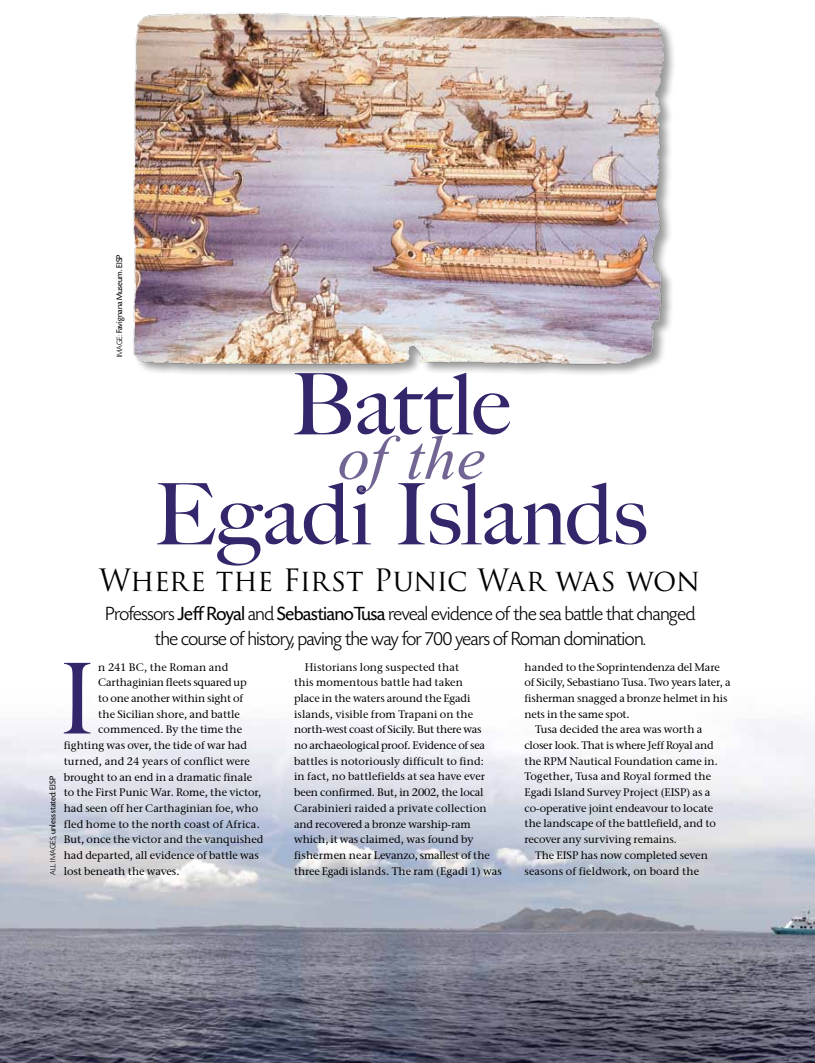
<style>
.page{position:relative;width:815px;height:1063px;background:#fff}
.page>*{position:absolute;margin:0;border:0;box-sizing:border-box;transform-origin:0 0}
.t1{font:500 98.12px "Big Caslon";color:#35256a;scale:.9 1}
.t2{font:500 85px/110px "Big Caslon";letter-spacing:-.005em;color:#35256a;text-align:center;scale:1.04 1}
.t3{font:italic 62.5px "Times New Roman";color:#736593;scale:1.04 1}
.t4{font:30px "Trajan Pro";letter-spacing:-.02em;color:#000;scale:.96 1}
.t5{font:300 20px/25px "Today SHOP";letter-spacing:-.01em;color:#000;text-align:center}
.t6{font:11px/15.6px "Stone Serif ITCTT Medium";color:#000}
.t7{font:8.75px "Today SHOP";letter-spacing:.01em;color:#000}
.s1{font-weight:300;font-size:8.12px}
.s2{font-weight:400}
</style>
<div class="page">
<div style="left:133px;top:13px;width:543px;height:364px;background:#000;opacity:.4"></div>
<img style="left:133px;top:13px;width:530px;height:354px">
<img style="left:0;top:718px;width:815px;height:345px">
<p class="t7" style="left:115px;top:357px;width:105px;rotate:-90deg"><span class="s1">image:</span> Favignana Museum. EISP</p>
<h2 class="t2" style="left:153px;top:351px;width:477px">Battle<br>Egadi Islands</h2>
<h3 class="t4" style="left:99px;top:561px;width:627px">Where the First Punic War was won</h3>
<h3 class="t5" style="left:106px;top:602px;width:591px">Professors <span class="s2">Jeff Royal</span> and <span class="s2">SebastianoTusa</span> reveal evidence of the sea battle that changed the course of history, paving the way for 700 years of Roman domination.</h3>
<h3 class="t3" style="left:338px;top:415px;width:144px">of the</h3>
<h1 class="t1" style="left:60px;top:642px;width:41px">I</h1>
<p class="t6" style="left:98px;top:659px;width:132px">n 241 BC, the Roman and</p>
<p class="t6" style="left:98px;top:675px;width:150px">Carthaginian fleets squared up</p>
<p class="t6" style="left:98px;top:690px;width:147px">to one another within sight of</p>
<p class="t6" style="left:98px;top:706px;width:143px">the Sicilian shore, and battle</p>
<p class="t6" style="left:98px;top:722px;width:145px">commenced. By the time the</p>
<p class="t6" style="left:64px;top:737px;width:185px">fighting was over, the tide of war had</p>
<p class="t6" style="left:64px;top:753px;width:188px">turned, and 24 years of conflict were</p>
<p class="t6" style="left:64px;top:769px;width:190px">brought to an end in a dramatic finale</p>
<p class="t6" style="left:64px;top:785px;width:199px">to the First Punic War. Rome, the victor,</p>
<p class="t6" style="left:64px;top:800px;width:196px">had seen off her Carthaginian foe, who</p>
<p class="t6" style="left:64px;top:816px;width:198px">fled home to the north coast of Africa.</p>
<p class="t6" style="left:64px;top:832px;width:201px">But, once the victor and the vanquished</p>
<p class="t6" style="left:64px;top:847px;width:197px">had departed, all evidence of battle was</p>
<p class="t6" style="left:64px;top:863px;width:117px">lost beneath the waves.</p>
<p class="t7" style="left:48px;top:875px;width:100px;rotate:-90deg"><span class="s1">All images,</span> unless stated: EISP</p>
<p class="t6" style="left:294px;top:659px;width:209px;text-indent:11px">Historians long suspected that<br>this momentous battle had taken<br>place in the waters around the Egadi islands, visible from Trapani on the north-west coast of Sicily. But there was<br>no archaeological proof. Evidence of sea battles is notoriously difficult to find:<br>in fact, no battlefields at sea have ever been confirmed. But, in 2002, the local Carabinieri raided a private collection and recovered a bronze warship-ram which, it was claimed, was found by fishermen near Levanzo, smallest of the three Egadi islands. The ram (Egadi 1) was</p>
<p class="t6" style="left:524px;top:659px;width:197px">handed to the Soprintendenza del Mare</p>
<p class="t6" style="left:524px;top:675px;width:208px">of Sicily, Sebastiano Tusa. Two years later, a</p>
<p class="t6" style="left:524px;top:690px;width:205px">fisherman snagged a bronze helmet in his</p>
<p class="t6" style="left:524px;top:706px;width:107px">nets in the same spot.</p>
<p class="t6" style="left:535px;top:722px;width:169px">Tusa decided the area was worth a</p>
<p class="t6" style="left:524px;top:737px;width:191px">closer look. That is where Jeff Royal and</p>
<p class="t6" style="left:524px;top:753px;width:195px">the RPM Nautical Foundation came in.</p>
<p class="t6" style="left:524px;top:769px;width:188px">Together, Tusa and Royal formed the</p>
<p class="t6" style="left:524px;top:784px;width:187px">Egadi Island Survey Project (EISP) as a</p>
<p class="t6" style="left:524px;top:800px;width:190px">co-operative joint endeavour to locate</p>
<p class="t6" style="left:524px;top:816px;width:193px">the landscape of the battlefield, and to</p>
<p class="t6" style="left:524px;top:831px;width:154px">recover any surviving remains.</p>
<p class="t6" style="left:535px;top:847px;width:174px">The EISP has now completed seven</p>
<p class="t6" style="left:524px;top:863px;width:176px">seasons of fieldwork, on board the</p>
</div>
